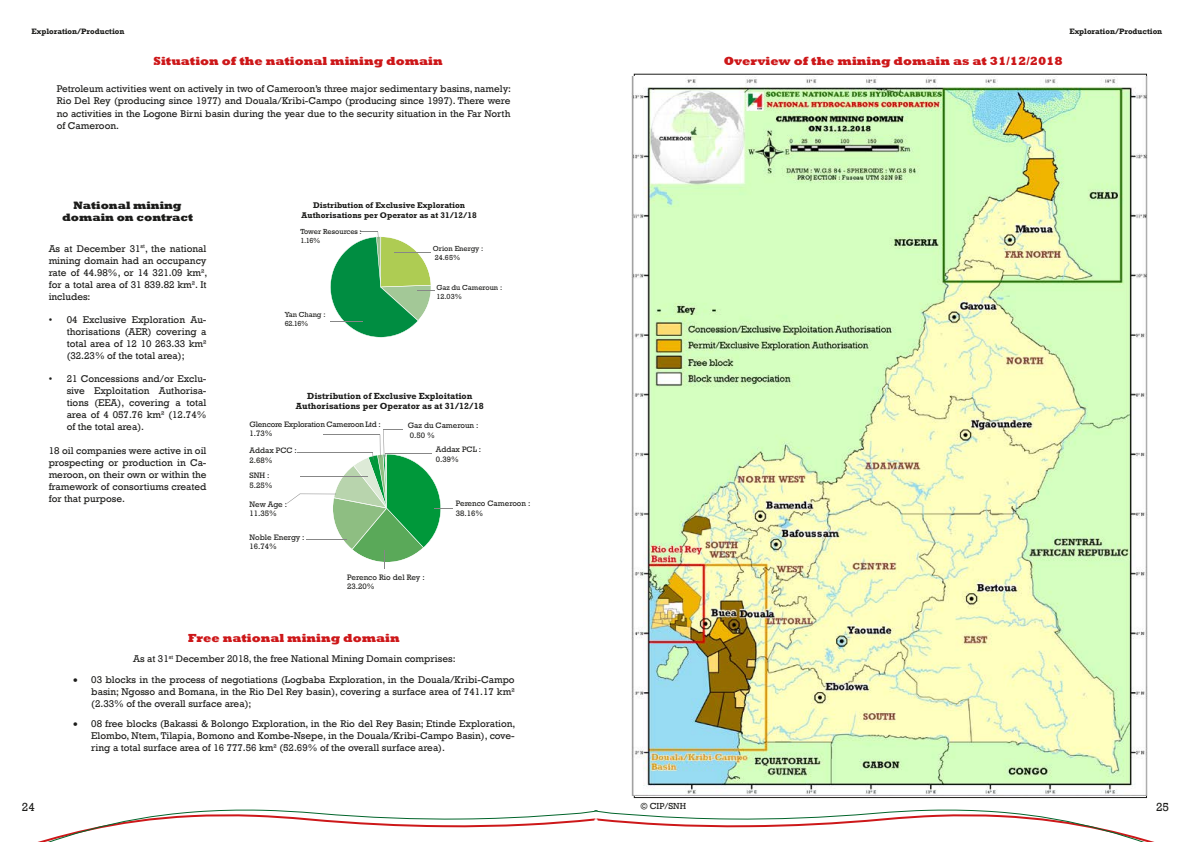
<style>
.page{position:relative;width:1191px;height:842px;background:#fff}
.page>*{position:absolute;margin:0;border:0;box-sizing:border-box;transform-origin:0 0}
.t1{font:800 12px "Rockwell";color:#cd1719}
.t2{font:12px "Rockwell";color:#1d1d1b}
.t3{font:800 11px/12px "Rockwell";color:#1d1d1b;text-align:center}
.t4{font:10px/12px "Rockwell";color:#1d1d1b;text-align:justify}
.t5{font:700 9px/10px "Rockwell";color:#1d1d1b;text-align:center}
.t6{font:9px "Rockwell";color:#1d1d1b}
.t7{font:700 8.4px/9.3px "Rockwell";color:#1d1d1b;text-align:center}
.t8{font:8px/9.6px "Rockwell";color:#1d1d1b}
.t9{font:700 8px "Rockwell";color:#1d1d1b}
.t10{font:8px/9.6px "Rockwell";letter-spacing:-.02em;color:#1d1d1b}
.t11{font:7.5px/8.9px "Rockwell";color:#1d1d1b}
</style>
<div class="page">
<svg style="left:38px;top:809px;width:1116px;height:33px"></svg>
<svg style="left:330px;top:231px;width:105px;height:106px"></svg>
<hr style="left:298px;top:452px;width:75px;height:1px;background:#878787">
<hr style="left:324px;top:434px;width:56px;height:1px;background:#878787">
<hr style="left:300px;top:477px;width:67px;height:1px;background:#878787">
<hr style="left:306px;top:539px;width:40px;height:1px;background:#878787">
<hr style="left:300px;top:494px;width:36px;height:1px;background:#878787">
<svg style="left:287px;top:494px;width:13px;height:9px"></svg>
<svg style="left:332px;top:429px;width:121px;height:140px"></svg>
<img style="left:632px;top:76px;width:516px;height:720px">
<p class="t9" style="left:31px;top:26px;width:94px">Exploration/Production</p>
<p class="t9" style="left:1069px;top:26px;width:94px">Exploration/Production</p>
<p class="t1" style="left:153px;top:54px;width:291px">Situation of the national mining domain</p>
<p class="t4" style="left:57px;top:83px;width:456px">Petroleum activities went on actively in two of Cameroon’s three major sedimentary basins, namely:<br>Rio Del Rey (producing since 1977) and Douala/Kribi-Campo (producing since 1997). There were no activities in the Logone Birni basin during the year due to the security situation in the Far North of Cameroon.</p>
<p class="t1" style="left:723px;top:54px;width:340px">Overview of the mining domain as at 31/12/2018</p>
<p class="t3" style="left:62px;top:199px;width:132px">National mining domain on contract</p>
<p class="t4" style="left:49px;top:243px;width:160px">As at December 31<sup>st</sup>, the national mining domain had an occupancy rate of 44.98%, or 14 321.09 km², for a total area of 31 839.82 km². It includes:</p>
<p class="t4" style="left:67px;top:314px;width:141px;text-indent:-18px">• 04 Exclusive Exploration Au&shy;thorisations (AER) covering a total area of 12 10 263.33 km² (32.23% of the total area);</p>
<p class="t4" style="left:67px;top:373px;width:141px;text-indent:-18px">• 21 Concessions and/or Exclu&shy;sive Exploitation Authorisa&shy;tions (EEA), covering a total area of 4 057.76 km² (12.74% of the total area).</p>
<p class="t4" style="left:49px;top:445px;width:159px">18 oil companies were active in oil prospecting or production in Ca&shy;meroon, on their own or within the framework of consortiums created for that purpose.</p>
<p class="t7" style="left:302px;top:201px;width:177px">Distribution of Exclusive Exploration<br>Authorisations per Operator as at 31/12/18</p>
<p class="t11" style="left:300px;top:227px;width:63px">Tower Resources :<br>1.16%</p>
<p class="t11" style="left:433px;top:244px;width:52px">Orion Energy :<br>24.65%</p>
<p class="t11" style="left:285px;top:310px;width:42px">Yan Chang :<br>62.16%</p>
<p class="t11" style="left:436px;top:283px;width:67px">Gaz du Cameroun :<br>12.03%</p>
<p class="t5" style="left:296px;top:391px;width:189px">Distribution of Exclusive Exploitation<br>Authorisations per Operator as at 31/12/18</p>
<p class="t10" style="left:249px;top:419px;width:133px">Glencore Exploration Cameroon Ltd :<br>1.73%</p>
<p class="t8" style="left:249px;top:446px;width:49px">Addax PCC :<br>2.68%</p>
<p class="t8" style="left:436px;top:445px;width:47px">Addax PCL :<br>0.39%</p>
<p class="t8" style="left:408px;top:421px;width:72px">Gaz du Cameroun :<br>0.50 %</p>
<p class="t8" style="left:249px;top:471px;width:25px">SNH :<br>5.25%</p>
<p class="t8" style="left:249px;top:499px;width:39px">New Age :<br>11.35%</p>
<p class="t8" style="left:456px;top:499px;width:76px">Perenco Cameroon :<br>38.16%</p>
<p class="t8" style="left:249px;top:532px;width:57px">Noble Energy :<br>16.74%</p>
<p class="t8" style="left:347px;top:572px;width:79px">Perenco Rio del Rey :<br>23.20%</p>
<p class="t1" style="left:188px;top:631px;width:213px">Free national mining domain</p>
<p class="t4" style="left:133px;top:653px;width:324px">As at 31<sup>st</sup> December 2018, the free National Mining Domain comprises:</p>
<p class="t4" style="left:91px;top:673px;width:425px;text-indent:-18px">• 03 blocks in the process of negotiations (Logbaba Exploration, in the Douala/Kribi-Campo basin; Ngosso and Bomana, in the Rio Del Rey basin), covering a surface area of 741.17 km² (2.33% of the overall surface area);</p>
<p class="t4" style="left:91px;top:718px;width:426px;text-indent:-18px">• 08 free blocks (Bakassi &amp; Bolongo Exploration, in the Rio del Rey Basin; Etinde Exploration, Elombo, Ntem, Tilapia, Bomono and Kombe-Nsepe, in the Douala/Kribi-Campo Basin), cove&shy;ring a total surface area of 16 777.56 km² (52.69% of the overall surface area).</p>
<p class="t2" style="left:22px;top:800px;width:15px">24</p>
<p class="t2" style="left:1156px;top:800px;width:15px">25</p>
<p class="t6" style="left:641px;top:801px;width:47px">© CIP/SNH</p>
</div>
